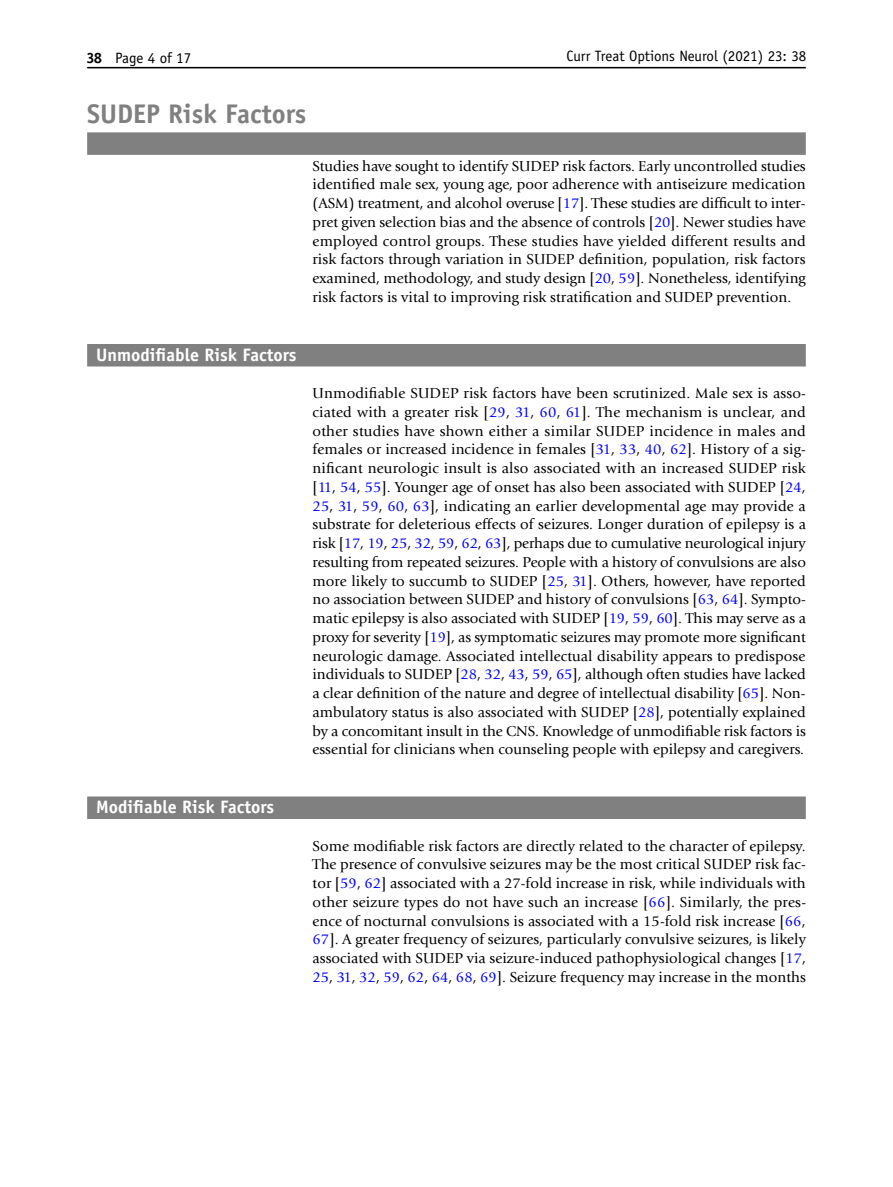
<style>
.page{position:relative;width:893px;height:1187px;background:#fff}
.page>*{position:absolute;margin:0;border:0;box-sizing:border-box;transform-origin:0 0}
.t1{font:700 27px "Officina Sans";color:#808080}
.t2{font:700 18px "Officina Sans";color:#fff}
.t3{font:15px/18.8px "Giovanni Book 2";color:#000;text-align:justify}
.t4{font:15px "Officina Sans";color:#000}
.s1{font-family:"Officina Sans Bold 2"}
.s2{color:#00f}
</style>
<div class="page">
<hr style="left:87px;top:67px;width:719px;height:1px;background:#000">
<div style="left:87px;top:132px;width:719px;height:23px;background:#808080"></div>
<div style="left:87px;top:344px;width:719px;height:22px;background:#808080"></div>
<div style="left:87px;top:796px;width:719px;height:23px;background:#808080"></div>
<p class="t4" style="left:86px;top:49px;width:106px"><span class="s1">38</span> Page 4 of 17</p>
<p class="t4" style="left:566px;top:48px;width:241px">Curr Treat Options Neurol (2021) 23: 38</p>
<h1 class="t1" style="left:87px;top:97px;width:221px">SUDEP Risk Factors</h1>
<p class="t3" style="left:313px;top:156px;width:495px">Studies have sought to identify SUDEP risk factors. Early uncontrolled studies identified male sex, young age, poor adherence with antiseizure medication (ASM) treatment, and alcohol overuse [<span class="s2">17</span>]. These studies are difficult to inter&shy;pret given selection bias and the absence of controls [<span class="s2">20</span>]. Newer studies have employed control groups. These studies have yielded different results and risk factors through variation in SUDEP definition, population, risk factors examined, methodology, and study design [<span class="s2">20</span>, <span class="s2">59</span>]. Nonetheless, identifying risk factors is vital to improving risk stratification and SUDEP prevention.</p>
<p class="t2" style="left:96px;top:343px;width:202px">Unmodifiable Risk Factors</p>
<p class="t3" style="left:313px;top:384px;width:495px">Unmodifiable SUDEP risk factors have been scrutinized. Male sex is asso&shy;ciated with a greater risk [<span class="s2">29</span>, <span class="s2">31</span>, <span class="s2">60</span>, <span class="s2">61</span>]. The mechanism is unclear, and other studies have shown either a similar SUDEP incidence in males and females or increased incidence in females [<span class="s2">31</span>, <span class="s2">33</span>, <span class="s2">40</span>, <span class="s2">62</span>]. History of a sig&shy;nificant neurologic insult is also associated with an increased SUDEP risk [<span class="s2">11</span>, <span class="s2">54</span>, <span class="s2">55</span>]. Younger age of onset has also been associated with SUDEP [<span class="s2">24</span>, <span class="s2">25</span>, <span class="s2">31</span>, <span class="s2">59</span>, <span class="s2">60</span>, <span class="s2">63</span>], indicating an earlier developmental age may provide a substrate for deleterious effects of seizures. Longer duration of epilepsy is a risk [<span class="s2">17</span>, <span class="s2">19</span>, <span class="s2">25</span>, <span class="s2">32</span>, <span class="s2">59</span>, <span class="s2">62</span>, <span class="s2">63</span>], perhaps due to cumulative neurological injury resulting from repeated seizures. People with a history of convulsions are also more likely to succumb to SUDEP [<span class="s2">25</span>, <span class="s2">31</span>]. Others, however, have reported no association between SUDEP and history of convulsions [<span class="s2">63</span>, <span class="s2">64</span>]. Sympto&shy;matic epilepsy is also associated with SUDEP [<span class="s2">19</span>, <span class="s2">59</span>, <span class="s2">60</span>]. This may serve as a proxy for severity [<span class="s2">19</span>], as symptomatic seizures may promote more significant neurologic damage. Associated intellectual disability appears to predispose individuals to SUDEP [<span class="s2">28</span>, <span class="s2">32</span>, <span class="s2">43</span>, <span class="s2">59</span>, <span class="s2">65</span>], although often studies have lacked a clear definition of the nature and degree of intellectual disability [<span class="s2">65</span>]. Non&shy;ambulatory status is also associated with SUDEP [<span class="s2">28</span>], potentially explained by a concomitant insult in the CNS. Knowledge of unmodifiable risk factors is essential for clinicians when counseling people with epilepsy and caregivers.</p>
<p class="t2" style="left:96px;top:795px;width:180px">Modifiable Risk Factors</p>
<p class="t3" style="left:313px;top:836px;width:495px">Some modifiable risk factors are directly related to the character of epilepsy.<br>The presence of convulsive seizures may be the most critical SUDEP risk fac&shy;tor [<span class="s2">59</span>, <span class="s2">62</span>] associated with a 27-fold increase in risk, while individuals with other seizure types do not have such an increase [<span class="s2">66</span>]. Similarly, the pres&shy;ence of nocturnal convulsions is associated with a 15-fold risk increase [<span class="s2">66</span>, <span class="s2">67</span>]. A greater frequency of seizures, particularly convulsive seizures, is likely associated with SUDEP via seizure-induced pathophysiological changes [<span class="s2">17</span>, <span class="s2">25</span>, <span class="s2">31</span>, <span class="s2">32</span>, <span class="s2">59</span>, <span class="s2">62</span>, <span class="s2">64</span>, <span class="s2">68</span>, <span class="s2">69</span>]. Seizure frequency may increase in the months</p>
</div>
